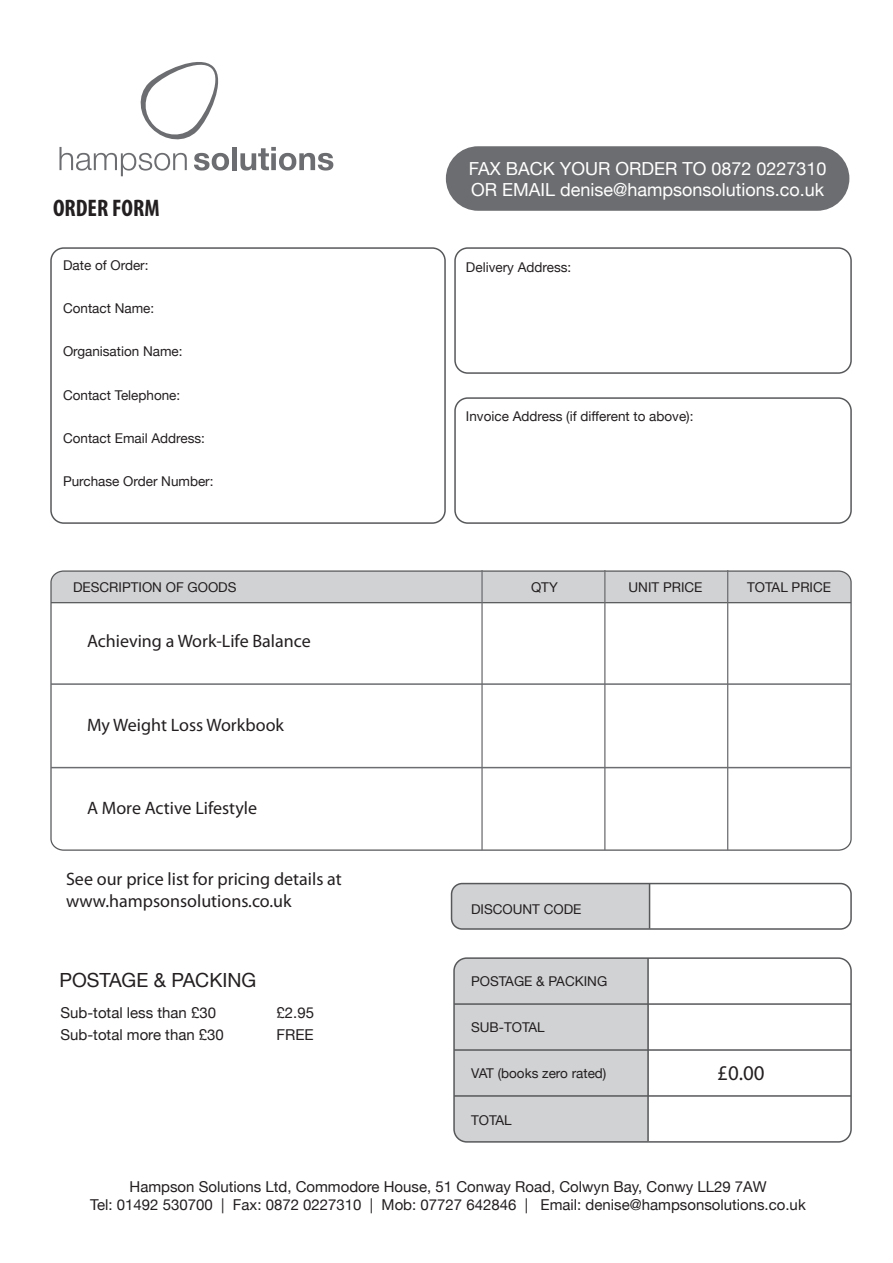
<style>
.page{position:relative;width:893px;height:1263px;background:#fff}
.page>*{position:absolute;margin:0;border:0;box-sizing:border-box;transform-origin:0 0}
.t1{font:700 condensed 24px "Myriad Pro";color:#231f20}
.t2{font:21px "Myriad Pro";color:#231f20}
.t3{font:19.5px "Helvetica Neue";color:#231f20}
.t4{font:18px/21.6px "Myriad Pro";color:#231f20}
.t5{font:18px/21.6px "Helvetica Neue";color:#fff}
.t6{font:15px/18px "Helvetica Neue";color:#231f20;text-align:center}
.t7{font:13.5px "Helvetica Neue";color:#231f20}
</style>
<div class="page">
<div style="left:452px;top:883px;width:197px;height:44px;background:#d1d2d4"></div>
<div style="left:451px;top:883px;width:401px;height:47px;border:2px solid #57585a;border-radius:11px"></div>
<hr style="left:649px;top:884px;width:1px;height:45px;background:#57585a">
<svg style="left:52px;top:603px;width:798px;height:246px"></svg>
<div style="left:52px;top:572px;width:798px;height:30px;background:#d1d2d4"></div>
<hr style="left:51px;top:602px;width:800px;height:1px;background:#57585a">
<div style="left:454px;top:247px;width:398px;height:127px;border:2px solid #57585a;border-radius:13px"></div>
<div style="left:454px;top:397px;width:398px;height:127px;border:2px solid #57585a;border-radius:13px"></div>
<div style="left:50px;top:247px;width:396px;height:277px;border:2px solid #57585a;border-radius:13px"></div>
<div style="left:446px;top:146px;width:403px;height:65px;background:#6c6d70;border-radius:32px"></div>
<div style="left:549px;top:666px;width:142px;height:52px;background:#fff"></div>
<hr style="left:604px;top:570px;width:1px;height:280px;background:#6c6d70">
<hr style="left:727px;top:570px;width:1px;height:280px;background:#6c6d70">
<svg style="left:453px;top:957px;width:399px;height:186px"></svg>
<hr style="left:647px;top:958px;width:2px;height:183px;background:#57585a">
<hr style="left:454px;top:1003px;width:397px;height:2px;background:#57585a">
<hr style="left:454px;top:1049px;width:397px;height:2px;background:#57585a">
<hr style="left:454px;top:1095px;width:397px;height:2px;background:#57585a">
<svg style="left:59px;top:62px;width:170px;height:114px"></svg>
<div style="left:232px;top:147px;width:5px;height:23px;background:#6c6d70"></div>
<svg style="left:240px;top:147px;width:93px;height:24px"></svg>
<hr style="left:51px;top:767px;width:799px;height:1px;background:#6c6d70">
<hr style="left:51px;top:683px;width:799px;height:2px;background:#6c6d70">
<hr style="left:481px;top:570px;width:2px;height:280px;background:#6c6d70">
<h1 class="t1" style="left:53px;top:193px;width:108px">ORDER FORM</h1>
<p class="t7" style="left:63px;top:257px;width:87px">Date of Order:</p>
<p class="t7" style="left:63px;top:300px;width:93px">Contact Name:</p>
<p class="t7" style="left:63px;top:343px;width:121px">Organisation Name:</p>
<p class="t7" style="left:63px;top:387px;width:119px">Contact Telephone:</p>
<p class="t7" style="left:63px;top:430px;width:144px">Contact Email Address:</p>
<p class="t7" style="left:63px;top:473px;width:152px">Purchase Order Number:</p>
<h3 class="t5" style="left:469px;top:157px;width:359px">FAX BACK YOUR ORDER TO 0872 0227310<br>OR EMAIL denise@hampsonsolutions.co.uk</h3>
<p class="t7" style="left:466px;top:259px;width:107px">Delivery Address:</p>
<p class="t7" style="left:466px;top:408px;width:229px">Invoice Address (if different to above):</p>
<p class="t7" style="left:73px;top:579px;width:165px">DESCRIPTION OF GOODS</p>
<p class="t7" style="left:531px;top:579px;width:28px">QTY</p>
<p class="t7" style="left:747px;top:579px;width:86px">TOTAL PRICE</p>
<p class="t7" style="left:629px;top:579px;width:75px">UNIT PRICE</p>
<h3 class="t4" style="left:87px;top:630px;width:225px">Achieving a Work-Life Balance</h3>
<h3 class="t4" style="left:87px;top:714px;width:199px">My Weight Loss Workbook</h3>
<h3 class="t4" style="left:87px;top:797px;width:172px">A More Active Lifestyle</h3>
<h3 class="t4" style="left:66px;top:868px;width:277px">See our price list for pricing details at www.hampsonsolutions.co.uk</h3>
<h3 class="t3" style="left:59px;top:968px;width:198px">POSTAGE &amp; PACKING</h3>
<p class="t6" style="left:60px;top:1003px;width:157px">Sub-total less than £30</p>
<p class="t6" style="left:276px;top:1003px;width:39px">£2.95</p>
<p class="t6" style="left:60px;top:1025px;width:165px">Sub-total more than £30</p>
<p class="t6" style="left:276px;top:1025px;width:39px">FREE</p>
<p class="t7" style="left:471px;top:901px;width:112px">DISCOUNT CODE</p>
<p class="t7" style="left:471px;top:973px;width:138px">POSTAGE &amp; PACKING</p>
<p class="t7" style="left:471px;top:1019px;width:75px">SUB-TOTAL</p>
<p class="t7" style="left:471px;top:1065px;width:137px">VAT (books zero rated)</p>
<p class="t7" style="left:471px;top:1112px;width:42px">TOTAL</p>
<h2 class="t2" style="left:717px;top:1060px;width:49px">£0.00</h2>
<p class="t6" style="left:90px;top:1177px;width:717px">Hampson Solutions Ltd, Commodore House, 51 Conway Road, Colwyn Bay, Conwy LL29 7AW<br>Tel: 01492 530700 | Fax: 0872 0227310 | Mob: 07727 642846 | Email: denise@hampsonsolutions.co.uk</p>
</div>
